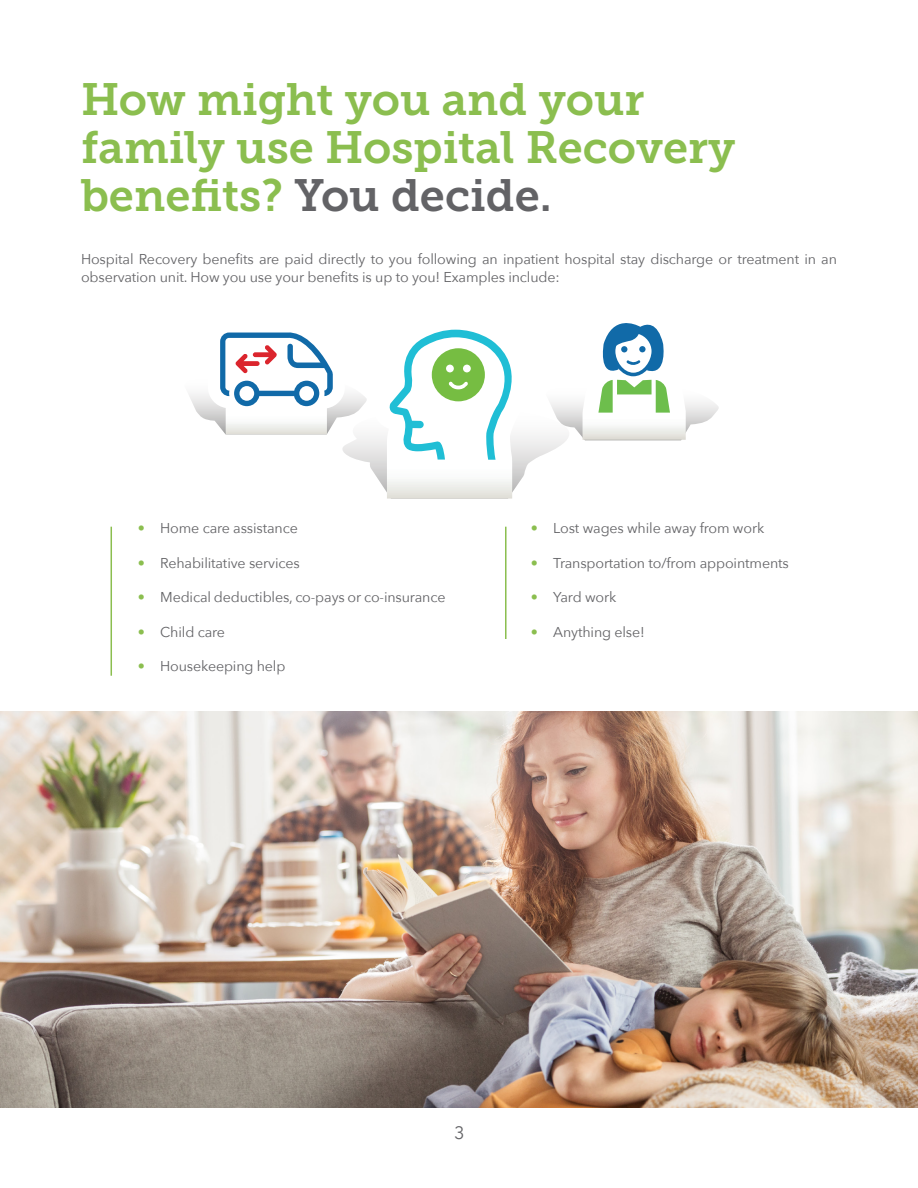
<style>
.page{position:relative;width:918px;height:1188px;background:#fff}
.page>*{position:absolute;margin:0;border:0;box-sizing:border-box;transform-origin:0 0}
.Body{font:45px/48px "Museo Slab 700";color:#8bbe4f}
.t1{font:18px "Avenir Next";color:#636366}
.Bullets{font:14.25px "Avenir Next";letter-spacing:-.01em;color:#636366}
.Body-2{font:14.25px/18px "Avenir Next";letter-spacing:-.01em;color:#636366}
.s1{color:#636366}
.s2{color:#8bbe4f}
</style>
<div class="page">
<hr style="left:111px;top:527px;width:1px;height:149px;background:#8bbe4f">
<hr style="left:505px;top:527px;width:2px;height:112px;background:#8bbe4f">
<img style="left:0;top:712px;width:918px;height:396px">
<svg style="left:189px;top:323px;width:530px;height:176px"></svg>
<div style="left:446px;top:365px;width:8px;height:7px;background:#fff;border-radius:50%"></div>
<div style="left:463px;top:365px;width:8px;height:7px;background:#fff;border-radius:50%"></div>
<p class="Body" style="left:81px;top:75px;width:656px">How might you and your family use Hospital Recovery benefits? <span class="s1">You decide.</span></p>
<p class="Body-2" style="left:81px;top:249px;width:758px">Hospital Recovery benefits are paid directly to you following an inpatient hospital stay discharge or treatment in an observation unit. How you use your benefits is up to you! Examples include:</p>
<p class="Bullets" style="left:138px;top:516px;width:162px"><span class="s2">•</span> Home care assistance</p>
<p class="Bullets" style="left:138px;top:551px;width:164px"><span class="s2">•</span> Rehabilitative services</p>
<p class="Bullets" style="left:138px;top:585px;width:309px"><span class="s2">•</span> Medical deductibles, co-pays or co-insurance</p>
<p class="Bullets" style="left:138px;top:620px;width:89px"><span class="s2">•</span> Child care</p>
<p class="Bullets" style="left:138px;top:654px;width:149px"><span class="s2">•</span> Housekeeping help</p>
<p class="Bullets" style="left:531px;top:516px;width:235px"><span class="s2">•</span> Lost wages while away from work</p>
<p class="Bullets" style="left:531px;top:551px;width:260px"><span class="s2">•</span> Transportation to/from appointments</p>
<p class="Bullets" style="left:531px;top:585px;width:87px"><span class="s2">•</span> Yard work</p>
<p class="Bullets" style="left:531px;top:620px;width:115px"><span class="s2">•</span> Anything else!</p>
<p class="t1" style="left:454px;top:1117px;width:12px">3</p>
</div>
